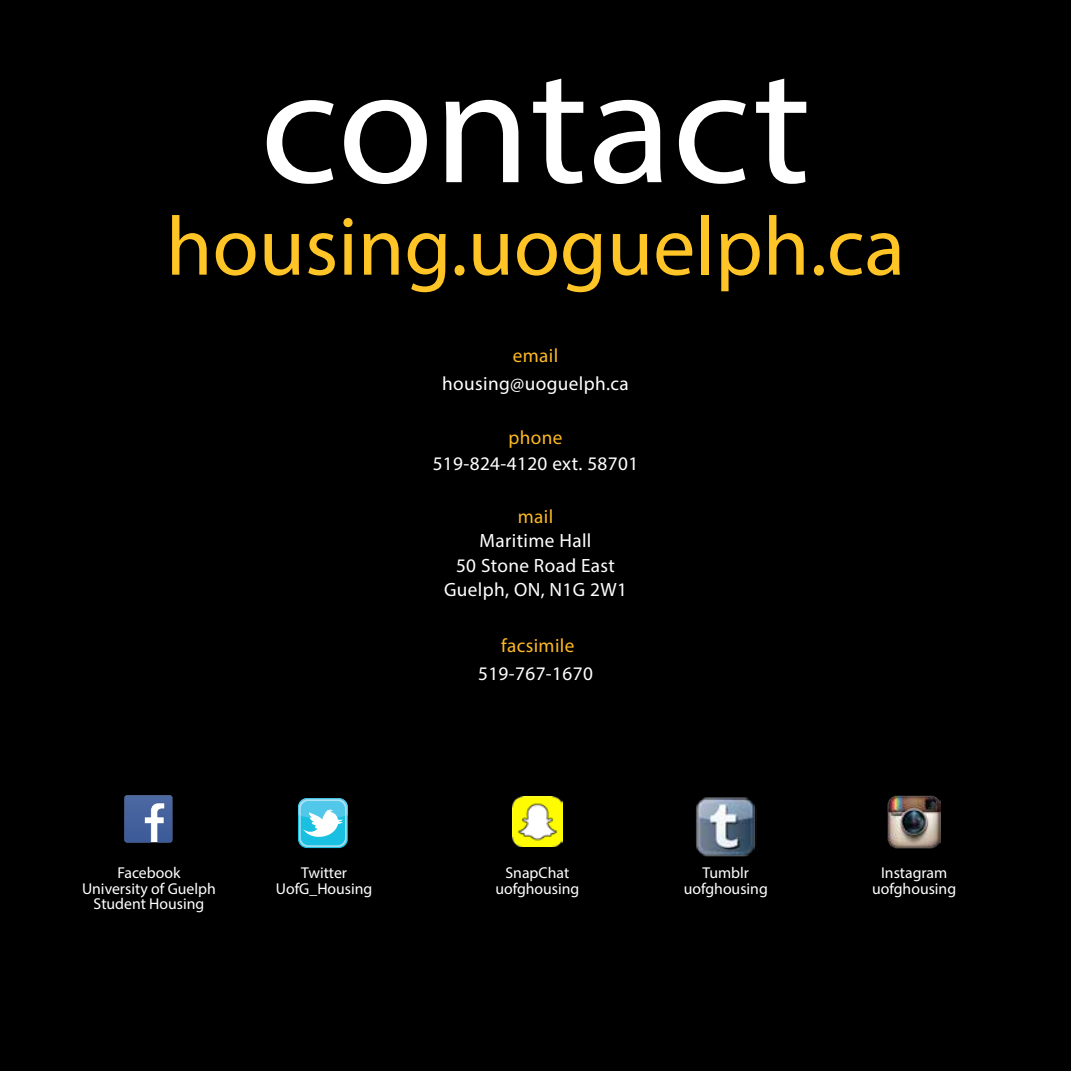
<style>
.page{position:relative;width:1071px;height:1071px;background:#000}
.page>*{position:absolute;margin:0;border:0;box-sizing:border-box;transform-origin:0 0}
.t1{font:166.25px "Myriad Pro";color:#fff;scale:1.05 1}
.t2{font:84px "Myriad Pro";color:#ffc425}
.t3{font:19.25px/24.5px "Myriad Pro";letter-spacing:.02em;color:#fff;text-align:center}
.t4{font:19.25px "Myriad Pro";letter-spacing:.02em;color:#fdb924}
.t5{font:15.75px/15.8px "Myriad Pro";color:#fff;text-align:center}
</style>
<div class="page">
<svg style="left:124px;top:795px;width:48px;height:48px;background:#6078a9"></svg>
<svg style="left:298px;top:798px;width:50px;height:49px"></svg>
<img style="left:513px;top:797px;width:50px;height:50px">
<img style="left:888px;top:794px;width:53px;height:54px">
<img style="left:695px;top:795px;width:62px;height:62px">
<h1 class="t1" style="left:260px;top:24px;width:526px">contact</h1>
<h2 class="t2" style="left:166px;top:195px;width:741px">housing.uoguelph.ca</h2>
<p class="t4" style="left:513px;top:343px;width:47px">email</p>
<p class="t3" style="left:442px;top:371px;width:188px">housing@uoguelph.ca</p>
<p class="t4" style="left:508px;top:425px;width:56px">phone</p>
<p class="t3" style="left:433px;top:451px;width:207px">519-824-4120 ext. 58701</p>
<p class="t4" style="left:518px;top:504px;width:37px">mail</p>
<p class="t3" style="left:444px;top:528px;width:184px">Maritime Hall<br>50 Stone Road East<br>Guelph, ON, N1G 2W1</p>
<p class="t4" style="left:501px;top:634px;width:75px">facsimile</p>
<p class="t3" style="left:478px;top:661px;width:116px">519-767-1670</p>
<p class="t5" style="left:82px;top:864px;width:135px">Facebook<br>University of Guelph<br>Student Housing</p>
<p class="t5" style="left:276px;top:864px;width:98px">Twitter<br>UofG_Housing</p>
<p class="t5" style="left:495px;top:864px;width:86px">SnapChat uofghousing</p>
<p class="t5" style="left:684px;top:864px;width:86px">Tumblr uofghousing</p>
<p class="t5" style="left:872px;top:864px;width:86px">Instagram uofghousing</p>
</div>
